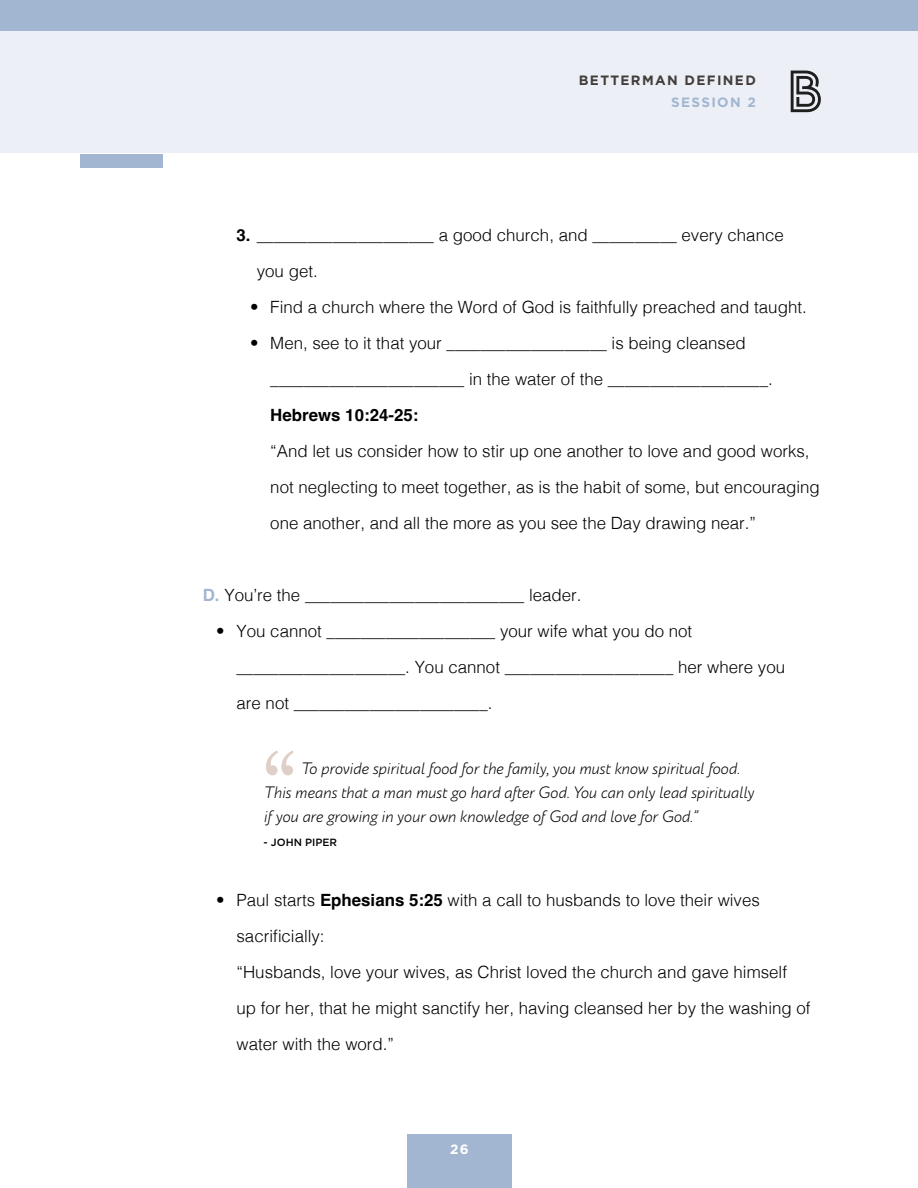
<style>
.page{position:relative;width:918px;height:1188px;background:#fff}
.page>*{position:absolute;margin:0;border:0;box-sizing:border-box;transform-origin:0 0}
.t1{font:86.4px "Hoefler Text";color:#ded0c8}
.t2{font:300 16.8px/36px "Helvetica";color:#000}
.t3{font:700 16.8px "Helvetica";color:#000}
.t4{font:italic 300 16.5px/24px "Circe";color:#000}
.t5{font:700 13.5px "Gotham";letter-spacing:.1em;color:#423d3b}
.t6{font:700 13.5px "Gotham";letter-spacing:.1em;color:#a2b6d1}
.t7{font:700 13.5px "Gotham";color:#fff}
.t8{font:500 10.5px "Gotham";color:#000}
.s1{font-weight:700}
.s2{font-weight:700;color:#a2b6d1}
</style>
<div class="page">
<div style="left:80px;top:154px;width:82px;height:14px;background:#a2b6d1"></div>
<div style="left:0;top:0;width:918px;height:153px;background:#ecf0f6"></div>
<div style="left:0;top:0;width:918px;height:30px;background:#a2b6d1"></div>
<svg style="left:791px;top:71px;width:30px;height:41px"></svg>
<div style="left:407px;top:1134px;width:105px;height:54px;background:#a2b6d1"></div>
<hr style="left:917px;top:0;width:1px;height:153px;background:#ecf0f6">
<p class="t5" style="left:579px;top:71px;width:179px">BETTERMAN DEFINED</p>
<p class="t6" style="left:671px;top:93px;width:86px">SESSION 2</p>
<p class="t2" style="left:257px;top:216px;width:529px;text-indent:-20px"><span class="s1">3.</span> _____________________ a good church, and __________ every chance you get.</p>
<p class="t2" style="left:250px;top:288px;width:558px">• Find a church where the Word of God is faithfully preached and taught.</p>
<p class="t2" style="left:270px;top:324px;width:504px;text-indent:-20px">• Men, see to it that your ___________________ is being cleansed _______________________ in the water of the ___________________.</p>
<p class="t3" style="left:270px;top:405px;width:150px">Hebrews 10:24-25:</p>
<p class="t2" style="left:270px;top:432px;width:551px">“And let us consider how to stir up one another to love and good works, not neglecting to meet together, as is the habit of some, but encouraging one another, and all the more as you see the Day drawing near.”</p>
<p class="t2" style="left:203px;top:576px;width:380px"><span class="s2">D.</span> You’re the __________________________ leader.</p>
<p class="t2" style="left:237px;top:612px;width:550px;text-indent:-20px">• You cannot ____________________ your wife what you do not ____________________. You cannot ____________________ her where you are not _______________________.</p>
<h1 class="t1" style="left:264px;top:732px;width:35px">“</h1>
<p class="t4" style="left:264px;top:757px;width:492px;text-indent:37px">To provide spiritual food for the family, you must know spiritual food.<br>This means that a man must go hard after God. You can only lead spiritually if you are growing in your own knowledge of God and love for God.”</p>
<p class="t8" style="left:264px;top:835px;width:75px">- JOHN PIPER</p>
<p class="t2" style="left:237px;top:881px;width:576px;text-indent:-20px">• Paul starts <span class="s1">Ephesians 5:25</span> with a call to husbands to love their wives sacrificially:<br>“Husbands, love your wives, as Christ loved the church and gave himself up for her, that he might sanctify her, having cleansed her by the washing of water with the word.”</p>
<p class="t7" style="left:450px;top:1140px;width:20px">26</p>
</div>
